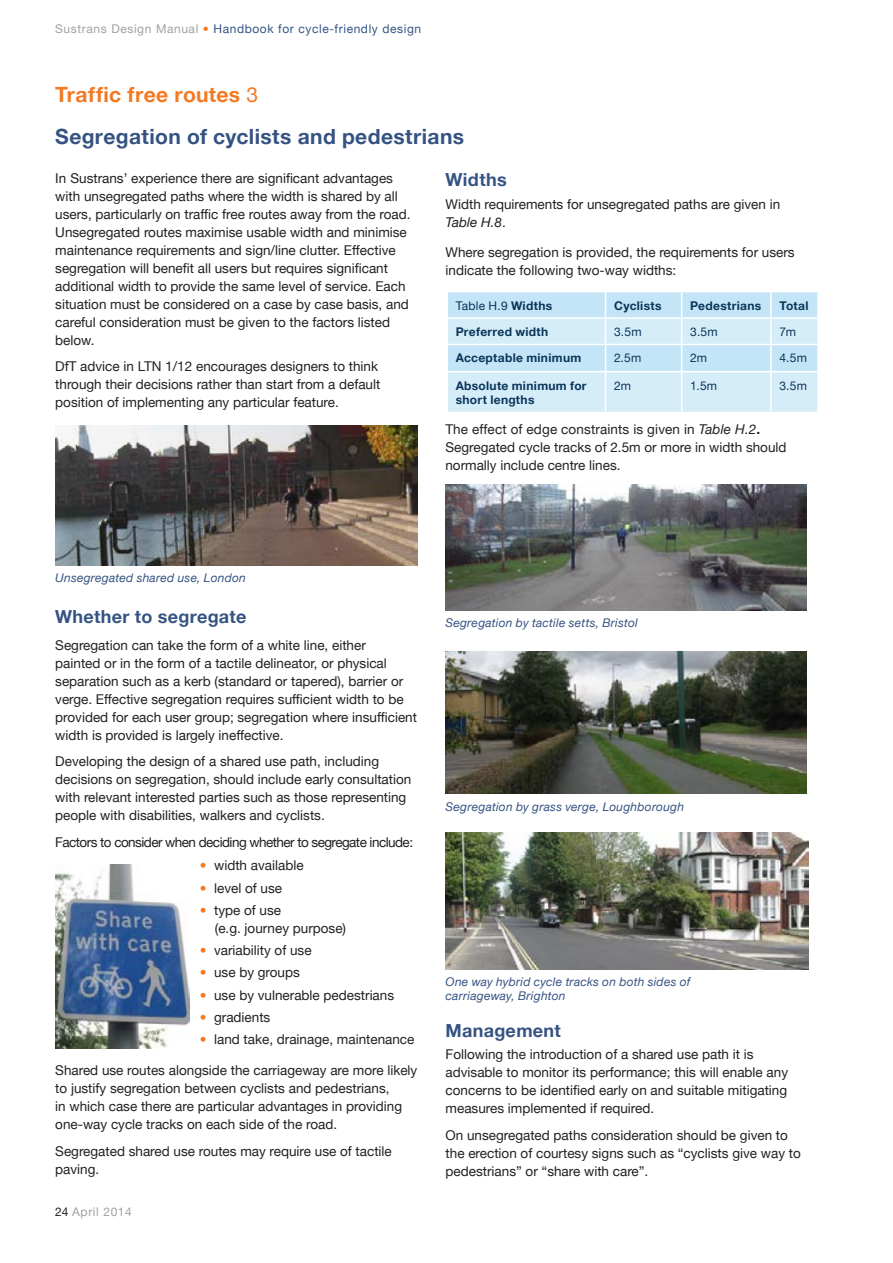
<style>
.page{position:relative;width:893px;height:1263px;background:#fff}
.page>*{position:absolute;margin:0;border:0;box-sizing:border-box;transform-origin:0 0}
.sub_subhead{font:700 21px "Helvetica Neue";letter-spacing:.02em;color:#355382}
.subhead{font:700 21px "Helvetica Neue";letter-spacing:.02em;color:#f47921}
.Document_text{font:700 18px "Helvetica Neue";letter-spacing:.015em;color:#355382}
.sub_sub_subhead{font:700 18px "Helvetica Neue";letter-spacing:.015em;color:#355382}
.Document_text-2{font:13.5px/18px "Helvetica Neue";color:#231f20}
.sub_subhead-2{font:13.5px/18px "Helvetica Neue";color:#231f20}
.Document_text-3{font:13.5px "Helvetica Neue";letter-spacing:-.04em;color:#231f20}
.small_caption{font:italic 12px/14.4px "Helvetica Neue";letter-spacing:.02em;color:#355382}
.smaller_caption{font:700 12px/14.4px "Helvetica Neue";letter-spacing:.025em;color:#093559}
.t1{font:12px "Helvetica Neue";letter-spacing:.05em;color:#355382}
.smaller_caption-2{font:12px "Helvetica Neue";letter-spacing:.02em;color:#093559}
.t2{font:12px "Helvetica Neue";letter-spacing:.05em;color:#a0a1a5}
.s1{color:#a0a1a5}
.s2{color:#f47921}
.s3{font-weight:400}
.s4{font-style:italic}
.s5{font-weight:700}
.s6{color:#231f20}
</style>
<div class="page">
<svg style="left:447px;top:292px;width:371px;height:120px;background:#cfe9f8"></svg>
<hr style="left:771px;top:344px;width:48px;height:1px;background:#fff">
<hr style="left:770px;top:345px;width:2px;height:26px;background:#fff">
<hr style="left:817px;top:345px;width:2px;height:26px;background:#fff">
<hr style="left:605px;top:371px;width:77px;height:1px;background:#fff">
<hr style="left:605px;top:372px;width:1px;height:40px;background:#fff">
<hr style="left:682px;top:371px;width:89px;height:1px;background:#fff">
<hr style="left:681px;top:372px;width:1px;height:40px;background:#fff">
<hr style="left:771px;top:371px;width:48px;height:1px;background:#fff">
<hr style="left:770px;top:372px;width:2px;height:40px;background:#fff">
<hr style="left:817px;top:372px;width:2px;height:40px;background:#fff">
<img style="left:446px;top:485px;width:360px;height:125px">
<img style="left:446px;top:832px;width:362px;height:137px">
<img style="left:446px;top:652px;width:360px;height:142px">
<img style="left:55px;top:425px;width:363px;height:141px">
<img style="left:55px;top:864px;width:135px;height:185px">
<p class="t1" style="left:55px;top:21px;width:367px"><span class="s1">Sustrans Design Manual</span> <span class="s2">•</span> Handbook for cycle-friendly design</p>
<p class="subhead" style="left:55px;top:81px;width:204px">Traffic free routes <span class="s3">3</span></p>
<p class="sub_subhead" style="left:55px;top:124px;width:410px">Segregation of cyclists and pedestrians</p>
<p class="Document_text-2" style="left:55px;top:169px;width:357px">In Sustrans’ experience there are significant advantages with unsegregated paths where the width is shared by all users, particularly on traffic free routes away from the road.<br>Unsegregated routes maximise usable width and minimise maintenance requirements and sign/line clutter. Effective segregation will benefit all users but requires significant additional width to provide the same level of service. Each situation must be considered on a case by case basis, and careful consideration must be given to the factors listed below.</p>
<p class="Document_text-2" style="left:55px;top:357px;width:327px">DfT advice in LTN 1/12 encourages designers to think through their decisions rather than start from a default position of implementing any particular feature.</p>
<p class="sub_sub_subhead" style="left:446px;top:169px;width:63px">Widths</p>
<p class="Document_text-2" style="left:446px;top:195px;width:336px">Width requirements for unsegregated paths are given in<br><span class="s4">Table H.8</span>.</p>
<p class="Document_text-2" style="left:446px;top:243px;width:351px">Where segregation is provided, the requirements for users indicate the following two-way widths:</p>
<p class="smaller_caption-2" style="left:456px;top:298px;width:98px">Table H.9 <span class="s5">Widths</span></p>
<p class="smaller_caption" style="left:614px;top:298px;width:49px">Cyclists</p>
<p class="smaller_caption" style="left:690px;top:298px;width:73px">Pedestrians</p>
<p class="smaller_caption" style="left:779px;top:298px;width:31px">Total</p>
<p class="smaller_caption" style="left:456px;top:324px;width:94px">Preferred width</p>
<p class="smaller_caption-2" style="left:614px;top:325px;width:29px">3.5m</p>
<p class="smaller_caption-2" style="left:690px;top:325px;width:29px">3.5m</p>
<p class="smaller_caption-2" style="left:779px;top:325px;width:18px">7m</p>
<p class="smaller_caption" style="left:456px;top:351px;width:127px">Acceptable minimum</p>
<p class="smaller_caption-2" style="left:614px;top:351px;width:29px">2.5m</p>
<p class="smaller_caption-2" style="left:690px;top:351px;width:18px">2m</p>
<p class="smaller_caption-2" style="left:779px;top:351px;width:29px">4.5m</p>
<p class="smaller_caption" style="left:456px;top:378px;width:132px">Absolute minimum for short lengths</p>
<p class="smaller_caption-2" style="left:614px;top:378px;width:18px">2m</p>
<p class="smaller_caption-2" style="left:690px;top:378px;width:28px">1.5m</p>
<p class="smaller_caption-2" style="left:779px;top:378px;width:29px">3.5m</p>
<p class="Document_text-2" style="left:445px;top:420px;width:343px">The effect of edge constraints is given in <span class="s4">Table H.2</span><span class="s5">.<br></span>Segregated cycle tracks of 2.5m or more in width should normally include centre lines.</p>
<p class="small_caption" style="left:55px;top:570px;width:192px">Unsegregated shared use, London</p>
<p class="Document_text" style="left:55px;top:606px;width:193px">Whether to segregate</p>
<p class="Document_text-2" style="left:55px;top:636px;width:363px">Segregation can take the form of a white line, either<br>painted or in the form of a tactile delineator, or physical separation such as a kerb (standard or tapered), barrier or verge. Effective segregation requires sufficient width to be provided for each user group; segregation where insufficient width is provided is largely ineffective.</p>
<p class="Document_text-2" style="left:55px;top:752px;width:358px">Developing the design of a shared use path, including decisions on segregation, should include early consultation with relevant interested parties such as those representing people with disabilities, walkers and cyclists.</p>
<p class="Document_text-3" style="left:55px;top:834px;width:359px">Factors to consider when deciding whether to segregate include:</p>
<p class="Document_text-2" style="left:200px;top:856px;width:105px"><span class="s2">•</span> width available</p>
<p class="Document_text-2" style="left:200px;top:878px;width:84px"><span class="s2">•</span> level of use</p>
<p class="Document_text-2" style="left:215px;top:901px;width:133px;text-indent:-15px"><span class="s2">•</span> type of use<br>(e.g. journey purpose)</p>
<p class="Document_text-2" style="left:200px;top:941px;width:113px"><span class="s2">•</span> variability of use</p>
<p class="Document_text-2" style="left:200px;top:963px;width:102px"><span class="s2">•</span> use by groups</p>
<p class="Document_text-2" style="left:200px;top:985px;width:196px"><span class="s2">•</span> use by vulnerable pedestrians</p>
<p class="Document_text-2" style="left:200px;top:1008px;width:72px"><span class="s2">•</span> gradients</p>
<p class="Document_text-2" style="left:200px;top:1030px;width:216px"><span class="s2">•</span> land take, drainage, maintenance</p>
<p class="Document_text-2" style="left:55px;top:1061px;width:364px">Shared use routes alongside the carriageway are more likely to justify segregation between cyclists and pedestrians,<br>in which case there are particular advantages in providing one-way cycle tracks on each side of the road.</p>
<p class="Document_text-2" style="left:55px;top:1142px;width:338px">Segregated shared use routes may require use of tactile paving.</p>
<p class="t2" style="left:55px;top:1205px;width:78px"><span class="s6">24</span> April 2014</p>
<p class="small_caption" style="left:445px;top:615px;width:194px">Segregation by tactile setts, Bristol</p>
<p class="small_caption" style="left:446px;top:799px;width:240px">Segregation by grass verge, Loughborough</p>
<p class="small_caption" style="left:446px;top:974px;width:246px">One way hybrid cycle tracks on both sides of carriageway, Brighton</p>
<p class="sub_sub_subhead" style="left:446px;top:1019px;width:117px">Management</p>
<p class="sub_subhead-2" style="left:446px;top:1045px;width:344px">Following the introduction of a shared use path it is advisable to monitor its performance; this will enable any concerns to be identified early on and suitable mitigating measures implemented if required.</p>
<p class="Document_text-2" style="left:446px;top:1125px;width:357px">On unsegregated paths consideration should be given to the erection of courtesy signs such as “cyclists give way to pedestrians” or “share with care”.</p>
</div>
